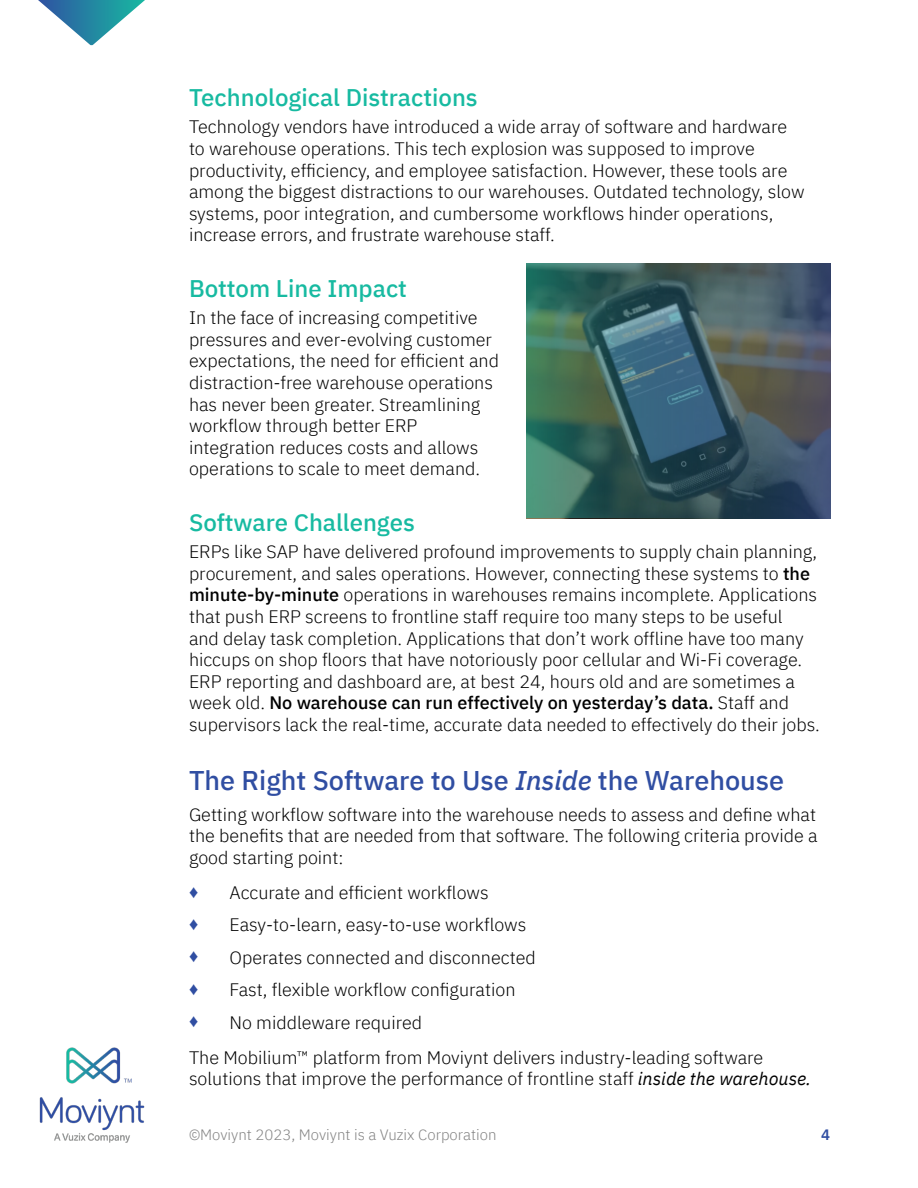
<style>
.page{position:relative;width:918px;height:1188px;background:#fff}
.page>*{position:absolute;margin:0;border:0;box-sizing:border-box;transform-origin:0 0}
.t1{font:500 27px "IBM Plex Sans";color:#304ea2}
.t2{font:500 24px "IBM Plex Sans";color:#17baa1}
.t3{font:300 18px/21.6px "IBM Plex Sans";color:#000}
.t4{font:700 18px "Arial";color:#304ea2}
.t5{font:300 15px "IBM Plex Sans";color:#838383}
.t6{font:600 15px "IBM Plex Sans";color:#304ea2}
.s1{font-weight:500}
.s2{font-style:italic}
.s3{font-weight:400;font-style:italic}
</style>
<div class="page">
<img style="left:39px;top:1047px;width:106px;height:96px">
<svg style="left:38px;top:0;width:107px;height:45px"></svg>
<svg style="left:599px;top:264px;width:231px;height:254px;background:#475463"></svg>
<svg style="left:527px;top:264px;width:232px;height:253px;background:#3c6261"></svg>
<h2 class="t2" style="left:189px;top:79px;width:290px">Technological Distractions</h2>
<p class="t3" style="left:189px;top:115px;width:617px">Technology vendors have introduced a wide array of software and hardware to warehouse operations. This tech explosion was supposed to improve productivity, efficiency, and employee satisfaction. However, these tools are among the biggest distractions to our warehouses. Outdated technology, slow systems, poor integration, and cumbersome workflows hinder operations, increase errors, and frustrate warehouse staff.</p>
<h2 class="t2" style="left:189px;top:270px;width:220px">Bottom Line Impact</h2>
<p class="t3" style="left:189px;top:306px;width:312px">In the face of increasing competitive pressures and ever-evolving customer expectations, the need for efficient and distraction-free warehouse operations has never been greater. Streamlining workflow through better ERP integration reduces costs and allows operations to scale to meet demand.</p>
<h2 class="t2" style="left:189px;top:504px;width:227px">Software Challenges</h2>
<p class="t3" style="left:189px;top:540px;width:632px">ERPs like SAP have delivered profound improvements to supply chain planning, procurement, and sales operations. However, connecting these systems to <span class="s1">the minute-by-minute</span> operations in warehouses remains incomplete. Applications that push ERP screens to frontline staff require too many steps to be useful<br>and delay task completion. Applications that don’t work offline have too many hiccups on shop floors that have notoriously poor cellular and Wi-Fi coverage.<br>ERP reporting and dashboard are, at best 24, hours old and are sometimes a week old. <span class="s1">No warehouse can run effectively on yesterday’s data.</span> Staff and supervisors lack the real-time, accurate data needed to effectively do their jobs.</p>
<h1 class="t1" style="left:189px;top:760px;width:597px">The Right Software to Use <span class="s2">Inside</span> the Warehouse</h1>
<p class="t3" style="left:189px;top:802px;width:630px;text-align:justify">Getting workflow software into the warehouse needs to assess and define what the benefits that are needed from that software. The following criteria provide a good starting point:</p>
<p class="t4" style="left:189px;top:879px;width:11px">♦</p>
<p class="t3" style="left:230px;top:880px;width:261px">Accurate and efficient workflows</p>
<p class="t4" style="left:189px;top:911px;width:11px">♦</p>
<p class="t3" style="left:230px;top:913px;width:298px">Easy-to-learn, easy-to-use workflows</p>
<p class="t4" style="left:189px;top:943px;width:11px">♦</p>
<p class="t3" style="left:230px;top:945px;width:308px">Operates connected and disconnected</p>
<p class="t4" style="left:189px;top:976px;width:11px">♦</p>
<p class="t3" style="left:230px;top:978px;width:288px">Fast, flexible workflow configuration</p>
<p class="t4" style="left:189px;top:1008px;width:11px">♦</p>
<p class="t3" style="left:189px;top:1003px;width:576px;line-height:35.1px;text-indent:40px">No middleware required<br>The Mobilium™ platform from Moviynt delivers industry-leading software</p>
<p class="t3" style="left:189px;top:1067px;width:623px">solutions that improve the performance of frontline staff <span class="s3">inside the warehouse.</span></p>
<p class="t5" style="left:189px;top:1124px;width:309px">©Moviynt 2023, Moviynt is a Vuzix Corporation</p>
<p class="t6" style="left:821px;top:1123px;width:10px">4</p>
</div>
